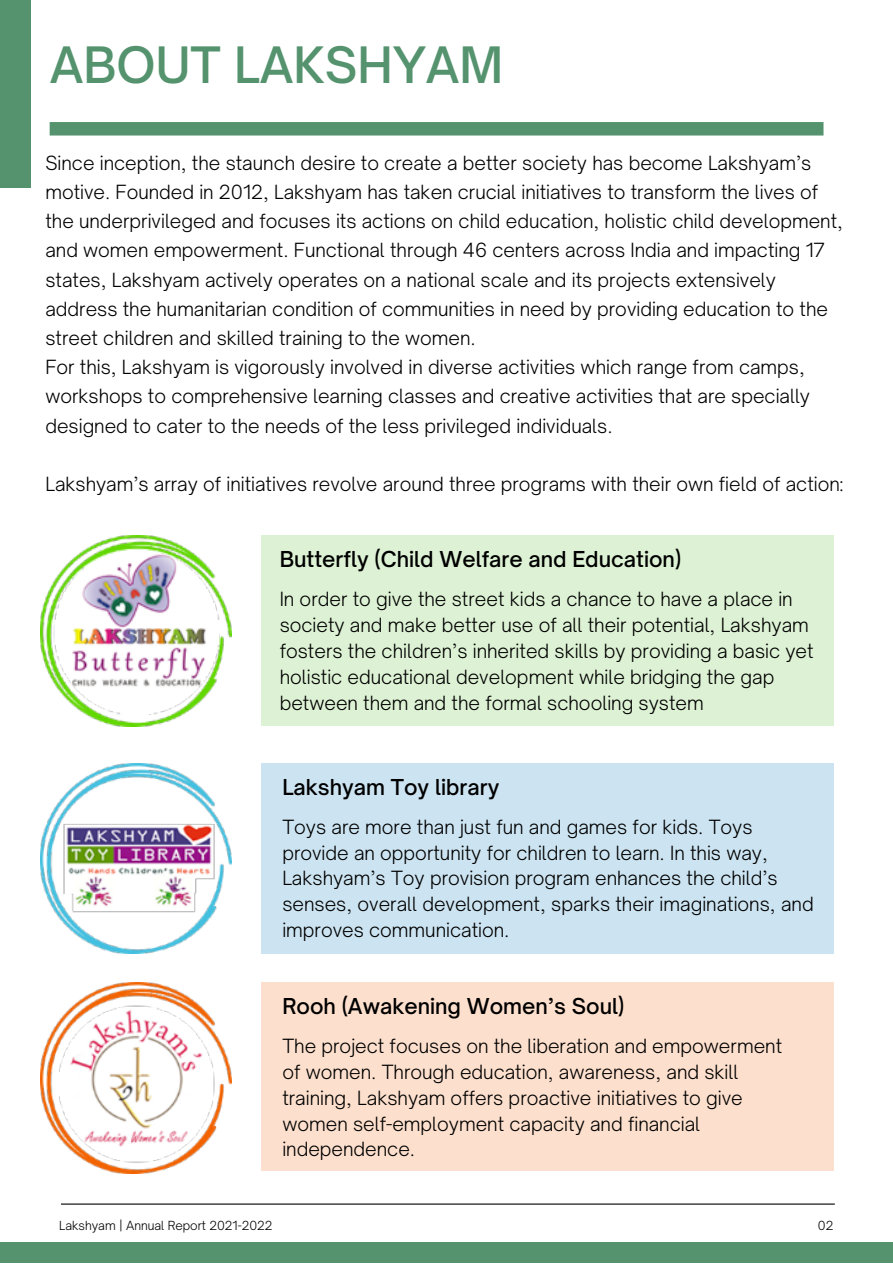
<style>
.page{position:relative;width:893px;height:1264px;background:#fff}
.page>*{position:absolute;margin:0;border:0;box-sizing:border-box;transform-origin:0 0}
.t1{font:500 48px "Open Sauce One";color:#54936e}
.t2{font:500 21px "Open Sauce One";color:#000}
.t3{font:300 18.75px/25.8px "Open Sauce One";color:#000}
.t4{font:300 12px "Open Sauce One";color:#000}
</style>
<div class="page">
<div style="left:261px;top:536px;width:572px;height:190px;background:#ddf2d4"></div>
<div style="left:261px;top:763px;width:572px;height:190px;background:#cce4f1"></div>
<div style="left:261px;top:982px;width:572px;height:188px;background:#fcdfcc"></div>
<hr style="left:61px;top:1203px;width:773px;height:1px;background:#000">
<div style="left:50px;top:122px;width:773px;height:13px;background:#54936e"></div>
<img style="left:40px;top:763px;width:191px;height:190px">
<img style="left:40px;top:536px;width:191px;height:190px">
<img style="left:40px;top:982px;width:191px;height:191px">
<div style="left:0;top:0;width:31px;height:187px;background:#54936e"></div>
<div style="left:0;top:1242px;width:892px;height:20px;background:#54936e"></div>
<h1 class="t1" style="left:50px;top:35px;width:455px">ABOUT LAKSHYAM</h1>
<p class="t3" style="left:45px;top:148px;width:799px;line-height:29.2px">Since inception, the staunch desire to create a better society has become Lakshyam’s motive. Founded in 2012, Lakshyam has taken crucial initiatives to transform the lives of the underprivileged and focuses its actions on child education, holistic child development, and women empowerment. Functional through 46 centers across India and impacting 17 states, Lakshyam actively operates on a national scale and its projects extensively address the humanitarian condition of communities in need by providing education to the street children and skilled training to the women.<br>For this, Lakshyam is vigorously involved in diverse activities which range from camps, workshops to comprehensive learning classes and creative activities that are specially designed to cater to the needs of the less privileged individuals.</p>
<p class="t3" style="left:45px;top:471px;width:799px">Lakshyam’s array of initiatives revolve around three programs with their own field of action:</p>
<p class="t2" style="left:279px;top:546px;width:403px">Butterfly (Child Welfare and Education)</p>
<p class="t3" style="left:279px;top:586px;width:535px">In order to give the street kids a chance to have a place in society and make better use of all their potential, Lakshyam fosters the children’s inherited skills by providing a basic yet holistic educational development while bridging the gap between them and the formal schooling system</p>
<p class="t2" style="left:282px;top:773px;width:218px">Lakshyam Toy library</p>
<p class="t3" style="left:282px;top:813px;width:533px">Toys are more than just fun and games for kids. Toys provide an opportunity for children to learn. In this way, Lakshyam’s Toy provision program enhances the child’s senses, overall development, sparks their imaginations, and improves communication.</p>
<p class="t2" style="left:282px;top:992px;width:343px">Rooh (Awakening Women’s Soul)</p>
<p class="t3" style="left:282px;top:1032px;width:501px">The project focuses on the liberation and empowerment of women. Through education, awareness, and skill training, Lakshyam offers proactive initiatives to give women self-employment capacity and financial independence.</p>
<p class="t4" style="left:59px;top:1217px;width:215px">Lakshyam | Annual Report 2021-2022</p>
<p class="t4" style="left:817px;top:1217px;width:17px">02</p>
</div>
